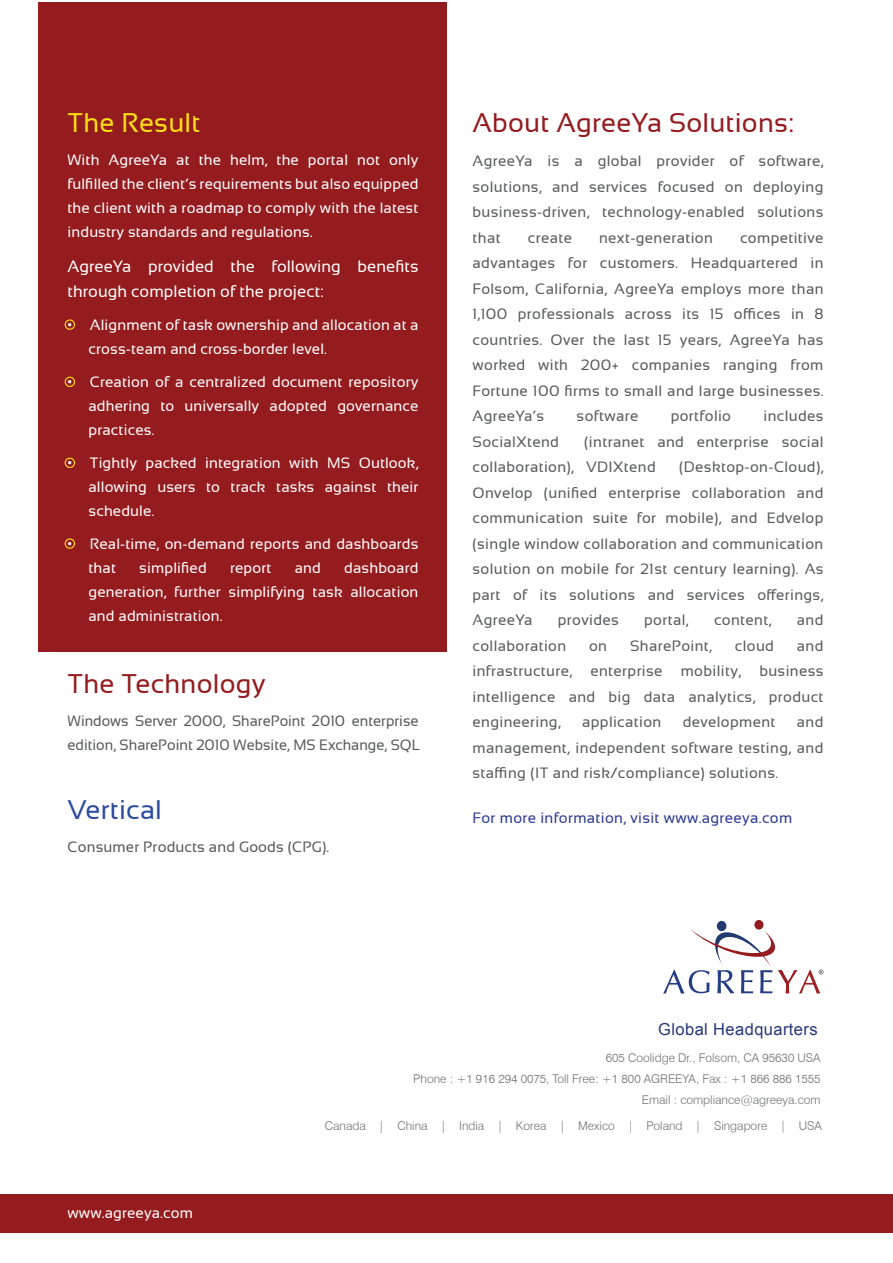
<style>
.page{position:relative;width:893px;height:1263px;background:#fff}
.page>*{position:absolute;margin:0;border:0;box-sizing:border-box;transform-origin:0 0}
.t1{font:27px "Sansation";letter-spacing:.01em;color:#941b1e}
.t2{font:27px "Sansation";letter-spacing:.01em;color:#ffde17}
.t3{font:27px "Sansation";letter-spacing:.01em;color:#2d4c9e}
.t4{font:16.5px/25.5px "Sansation";letter-spacing:.005em;color:#fff}
.t5{font:16.5px "Arial";letter-spacing:.025em;color:#273879}
.t6{font:15px/25.5px "Sansation";letter-spacing:.025em;color:#58595b;text-align:justify}
.t7{font:15px/24px "Sansation";letter-spacing:.01em;color:#fff;text-align:justify}
.t8{font:15px/24px "Sansation";color:#58595b}
.t9{font:15px "Sansation";letter-spacing:.025em;color:#2b3990}
.t10{font:300 12px/21px "Swiss 721 BT";color:#6f7073;text-align:right}
</style>
<div class="page">
<div style="left:38px;top:2px;width:408px;height:649px;background:#941b1e"></div>
<div style="left:717px;top:921px;width:9px;height:10px;background:#223a6f;border-radius:50%"></div>
<div style="left:754px;top:920px;width:9px;height:9px;background:#951d1f;border-radius:50%"></div>
<svg style="left:663px;top:928px;width:160px;height:65px"></svg>
<div style="left:0;top:1194px;width:893px;height:39px;background:#941b1e"></div>
<div style="left:65px;top:538px;width:10px;height:11px;border:1px solid #ffde17;border-radius:50%"></div>
<div style="left:65px;top:458px;width:10px;height:10px;border:1px solid #ffde17;border-radius:50%"></div>
<div style="left:65px;top:377px;width:10px;height:10px;border:1px solid #ffde17;border-radius:50%"></div>
<div style="left:65px;top:319px;width:10px;height:11px;border:1px solid #ffde17;border-radius:50%"></div>
<h1 class="t2" style="left:68px;top:108px;width:134px">The Result</h1>
<p class="t7" style="left:68px;top:148px;width:352px">With AgreeYa at the helm, the portal not only fulfilled the client’s requirements but also equipped the client with a roadmap to comply with the latest industry standards and regulations.</p>
<p class="t4" style="left:68px;top:253px;width:352px">AgreeYa provided the following benefits through completion of the project:</p>
<p class="t7" style="left:89px;top:313px;width:331px;text-indent:-21px">• Alignment of task ownership and allocation at a cross-team and cross-border level.</p>
<p class="t7" style="left:89px;top:370px;width:331px;text-indent:-21px">• Creation of a centralized document repository adhering to universally adopted governance practices.</p>
<p class="t7" style="left:89px;top:451px;width:331px;text-indent:-21px">• Tightly packed integration with MS Outlook, allowing users to track tasks against their schedule.</p>
<p class="t7" style="left:89px;top:532px;width:331px;text-indent:-21px">• Real-time, on-demand reports and dashboards that</p>
<p class="t7" style="left:139px;top:556px;width:69px">simplified</p>
<p class="t7" style="left:230px;top:556px;width:43px">report</p>
<p class="t7" style="left:295px;top:556px;width:28px">and</p>
<p class="t7" style="left:89px;top:556px;width:331px;text-indent:256px">dashboard generation, further simplifying task allocation and administration.</p>
<h1 class="t1" style="left:68px;top:669px;width:200px">The Technology</h1>
<p class="t8" style="left:68px;top:709px;width:354px">Windows Server 2000, SharePoint 2010 enterprise edition, SharePoint 2010 Website, MS Exchange, SQL</p>
<h1 class="t3" style="left:68px;top:794px;width:96px">Vertical</h1>
<p class="t6" style="left:68px;top:834px;width:263px">Consumer Products and Goods (CPG).</p>
<h1 class="t1" style="left:473px;top:107px;width:323px">About AgreeYa Solutions:</h1>
<p class="t6" style="left:473px;top:148px;width:352px">AgreeYa is a global provider of software, solutions, and services focused on deploying business-driven, technology-enabled solutions that</p>
<p class="t6" style="left:473px;top:225px;width:352px;text-indent:268px">competitive advantages for customers. Headquartered in Folsom, California, AgreeYa employs more than 1,100 professionals across its 15 offices in 8 countries. Over the last 15 years, AgreeYa has worked with 200+ companies ranging from Fortune 100 firms to small and large businesses.<br>AgreeYa’s</p>
<p class="t6" style="left:528px;top:225px;width:46px">create</p>
<p class="t6" style="left:599px;top:225px;width:115px">next-generation</p>
<p class="t6" style="left:577px;top:403px;width:63px">software</p>
<p class="t6" style="left:671px;top:403px;width:62px">portfolio</p>
<p class="t6" style="left:763px;top:403px;width:61px">includes</p>
<p class="t6" style="left:473px;top:429px;width:88px">SocialXtend</p>
<p class="t6" style="left:473px;top:429px;width:352px;text-indent:112px">(intranet and enterprise social collaboration), VDIXtend</p>
<p class="t6" style="left:473px;top:454px;width:352px;text-indent:207px">(Desktop-on-Cloud), Onvelop (unified enterprise collaboration and communication suite for mobile), and Edvelop (single window collaboration and communication solution on mobile for 21st century learning). As part of its solutions and services offerings, AgreeYa</p>
<p class="t6" style="left:558px;top:607px;width:62px">provides</p>
<p class="t6" style="left:644px;top:607px;width:46px">portal,</p>
<p class="t6" style="left:714px;top:607px;width:59px">content,</p>
<p class="t6" style="left:797px;top:607px;width:28px">and</p>
<p class="t6" style="left:473px;top:633px;width:95px">collaboration</p>
<p class="t6" style="left:589px;top:633px;width:19px">on</p>
<p class="t6" style="left:630px;top:633px;width:84px">SharePoint,</p>
<p class="t6" style="left:735px;top:633px;width:41px">cloud</p>
<p class="t6" style="left:473px;top:633px;width:352px;text-indent:324px">and infrastructure, enterprise mobility, business intelligence and big data analytics, product engineering,</p>
<p class="t6" style="left:473px;top:709px;width:352px;text-indent:324px">and management, independent software testing, and staffing (IT and risk/compliance) solutions.</p>
<p class="t9" style="left:473px;top:810px;width:321px">For more information, visit www.agreeya.com</p>
<p class="t6" style="left:582px;top:709px;width:81px">application</p>
<p class="t6" style="left:683px;top:709px;width:94px">development</p>
<p class="t5" style="left:658px;top:1018px;width:161px">Global Headquarters</p>
<p class="t10" style="left:413px;top:1047px;width:409px">605 Coolidge Dr., Folsom, CA 95630 USA<br>Phone : +1 916 294 0075, Toll Free: +1 800 AGREEYA, Fax : +1 866 886 1555<br>Email : compliance@agreeya.com</p>
<p class="t7" style="left:68px;top:1201px;width:127px">www.agreeya.com</p>
<p class="t10" style="left:325px;top:1115px;width:499px">Canada | China | India | Korea | Mexico | Poland | Singapore | USA</p>
</div>
